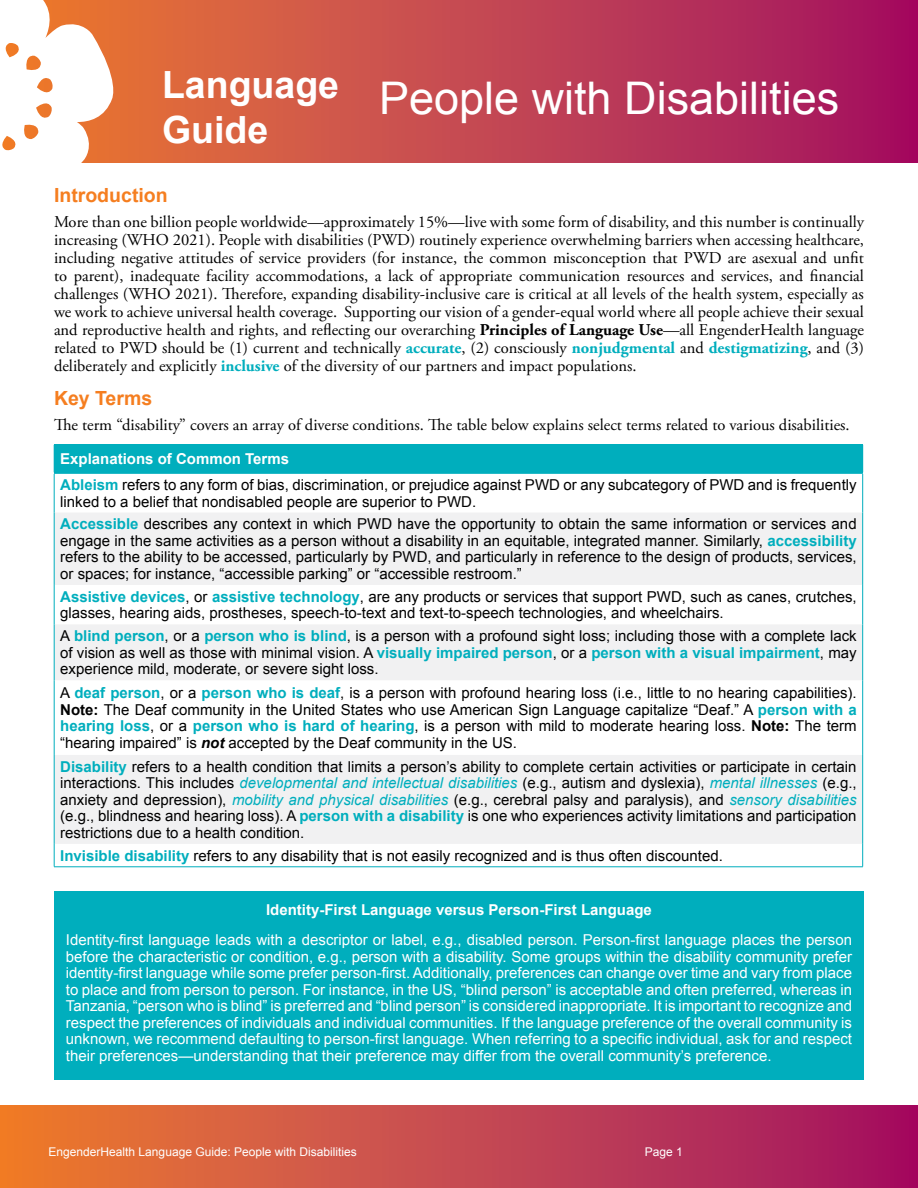
<style>
.page{position:relative;width:918px;height:1188px;background:#fff}
.page>*{position:absolute;margin:0;border:0;box-sizing:border-box;transform-origin:0 0}
.t1{font:45px "Arial";color:#fff}
.t2{font:700 37.5px/45px "Arial";color:#fff}
.t3{font:700 19.5px "Arial";color:#f57e20}
.t4{font:16.5px/18px "Adobe Garamond Pro";color:#000;text-align:justify}
.t5{font:15px/16.5px "Arial";color:#000;text-align:justify}
.t6{font:15px/16.5px "Arial";color:#fff;text-align:justify}
.t7{font:700 15px "Arial";color:#fff}
.t8{font:12px "Arial";color:#fff}
.s1{font-weight:700}
.s2{font-weight:700;color:#00aebd}
.s3{font-weight:700;color:#fff}
.s4{font-weight:700;font-style:italic}
.s5{font-style:italic;color:#00aebd}
</style>
<div class="page">
<div style="left:0;top:1106px;width:918px;height:82px;background:linear-gradient(to right,#ed7f31,#a11267)"></div>
<svg style="left:120px;top:0;width:798px;height:162px;background:#c14150"></svg>
<svg style="left:2px;top:0;width:118px;height:163px"></svg>
<div style="left:54px;top:891px;width:810px;height:189px;background:#00aebd"></div>
<div style="left:54px;top:445px;width:809px;height:28px;background:#00aebd"></div>
<svg style="left:55px;top:513px;width:807px;height:331px;fill:#f1f1f2"></svg>
<hr style="left:54px;top:444px;width:809px;height:1px;background:#00aebd">
<hr style="left:54px;top:472px;width:809px;height:2px;background:#00aebd">
<hr style="left:54px;top:474px;width:1px;height:39px;background:#00aebd">
<hr style="left:862px;top:474px;width:1px;height:39px;background:#00aebd">
<hr style="left:54px;top:513px;width:1px;height:72px;background:#00aebd">
<hr style="left:862px;top:513px;width:1px;height:72px;background:#00aebd">
<hr style="left:54px;top:585px;width:1px;height:39px;background:#00aebd">
<hr style="left:862px;top:585px;width:1px;height:39px;background:#00aebd">
<hr style="left:54px;top:624px;width:1px;height:56px;background:#00aebd">
<hr style="left:862px;top:624px;width:1px;height:56px;background:#00aebd">
<hr style="left:54px;top:680px;width:1px;height:75px;background:#00aebd">
<hr style="left:862px;top:680px;width:1px;height:75px;background:#00aebd">
<hr style="left:54px;top:755px;width:1px;height:89px;background:#00aebd">
<hr style="left:862px;top:755px;width:1px;height:89px;background:#00aebd">
<svg style="left:54px;top:844px;width:1px;height:23px"></svg>
<svg style="left:862px;top:844px;width:1px;height:23px"></svg>
<hr style="left:54px;top:867px;width:809px;height:1px;background:#00aebd">
<h2 class="t2" style="left:162px;top:64px;width:179px">Language<br>Guide</h2>
<h1 class="t1" style="left:379px;top:68px;width:462px">People with Disabilities</h1>
<h3 class="t3" style="left:54px;top:182px;width:115px">Introduction</h3>
<p class="t4" style="left:54px;top:213px;width:812px">More than one billion people worldwide—approximately 15%—live with some form of disability, and this number is continually increasing (WHO 2021). People with disabilities (PWD) routinely experience overwhelming barriers when accessing healthcare, including negative attitudes of service providers (for instance, the common misconception that PWD are asexual and unfit to parent), inadequate facility accommodations, a lack of appropriate communication resources and services, and financial challenges (WHO 2021). Therefore, expanding disability-inclusive care is critical at all levels of the health system, especially as we work to achieve universal health coverage. Supporting our vision of a gender-equal world where all people achieve their sexual and reproductive health and rights, and reflecting our overarching <span class="s1">Principles of Language Use</span>—all EngenderHealth language related to PWD should be (1) current and technically <span class="s2">accurate</span>, (2) consciously <span class="s2">nonjudgmental</span> and <span class="s2">destigmatizing</span>, and (3) deliberately and explicitly <span class="s2">inclusive</span> of the diversity of our partners and impact populations.</p>
<h3 class="t3" style="left:54px;top:385px;width:100px">Key Terms</h3>
<p class="t4" style="left:54px;top:416px;width:797px">The term “disability” covers an array of diverse conditions. The table below explains select terms related to various disabilities.</p>
<p class="t5" style="left:60px;top:446px;width:798px;line-height:25.7px"><span class="s3">Explanations of Common Terms<br></span><span class="s2">Ableism</span> refers to any form of bias, discrimination, or prejudice against PWD or any subcategory of PWD and is frequently</p>
<p class="t5" style="left:60px;top:490px;width:798px;line-height:23px">linked to a belief that nondisabled people are superior to PWD.<br><span class="s2">Accessible</span> describes any context in which PWD have the opportunity to obtain the same information or services and</p>
<p class="t5" style="left:60px;top:533px;width:798px">engage in the same activities as a person without a disability in an equitable, integrated manner. Similarly, <span class="s2">accessibility </span>refers to the ability to be accessed, particularly by PWD, and particularly in reference to the design of products, services, or spaces; for instance, “accessible parking” or “accessible restroom.”</p>
<p class="t5" style="left:60px;top:589px;width:798px"><span class="s2">Assistive devices</span>, or <span class="s2">assistive technology</span>, are any products or services that support PWD, such as canes, crutches, glasses, hearing aids, prostheses, speech-to-text and text-to-speech technologies, and wheelchairs.</p>
<p class="t5" style="left:60px;top:628px;width:798px">A <span class="s2">blind person</span>, or a <span class="s2">person who is blind</span>, is a person with a profound sight loss; including those with a complete lack of vision as well as those with minimal vision. A <span class="s2">visually impaired person</span>, or a <span class="s2">person with a visual impairment</span>, may experience mild, moderate, or severe sight loss.</p>
<p class="t5" style="left:60px;top:685px;width:798px">A <span class="s2">deaf person</span>, or a <span class="s2">person who is deaf</span>, is a person with profound hearing loss (i.e., little to no hearing capabilities).<br><span class="s1">Note:</span> The Deaf community in the United States who use American Sign Language capitalize “Deaf.” A <span class="s2">person with a hearing loss</span>, or a <span class="s2">person who is hard of hearing</span>, is a person with mild to moderate hearing loss. <span class="s1">Note:</span> The term “hearing impaired” is <span class="s4">not</span> accepted by the Deaf community in the US.</p>
<p class="t5" style="left:60px;top:759px;width:798px"><span class="s2">Disability</span> refers to a health condition that limits a person’s ability to complete certain activities or participate in certain interactions. This includes <span class="s5">developmental and intellectual disabilities</span> (e.g., autism and dyslexia), <span class="s5">mental illnesses</span> (e.g., anxiety and depression), <span class="s5">mobility and physical disabilities</span> (e.g., cerebral palsy and paralysis), and <span class="s5">sensory disabilities </span>(e.g., blindness and hearing loss). A <span class="s2">person with a disability</span> is one who experiences activity limitations and participation restrictions due to a health condition.</p>
<p class="t5" style="left:60px;top:847px;width:664px"><span class="s2">Invisible disability</span> refers to any disability that is not easily recognized and is thus often discounted.</p>
<p class="t7" style="left:266px;top:900px;width:387px">Identity-First Language versus Person-First Language</p>
<p class="t6" style="left:66px;top:932px;width:788px">Identity-first language leads with a descriptor or label, e.g., disabled person. Person-first language places the person before the characteristic or condition, e.g., person with a disability. Some groups within the disability community prefer identity-first language while some prefer person-first. Additionally, preferences can change over time and vary from place to place and from person to person. For instance, in the US, “blind person” is acceptable and often preferred, whereas in Tanzania, “person who is blind” is preferred and “blind person” is considered inappropriate. It is important to recognize and respect the preferences of individuals and individual communities. If the language preference of the overall community is unknown, we recommend defaulting to person-first language. When referring to a specific individual, ask for and respect their preferences—understanding that their preference may differ from the overall community’s preference.</p>
<p class="t8" style="left:49px;top:1144px;width:310px">EngenderHealth Language Guide: People with Disabilities</p>
<p class="t8" style="left:645px;top:1144px;width:40px">Page 1</p>
</div>
